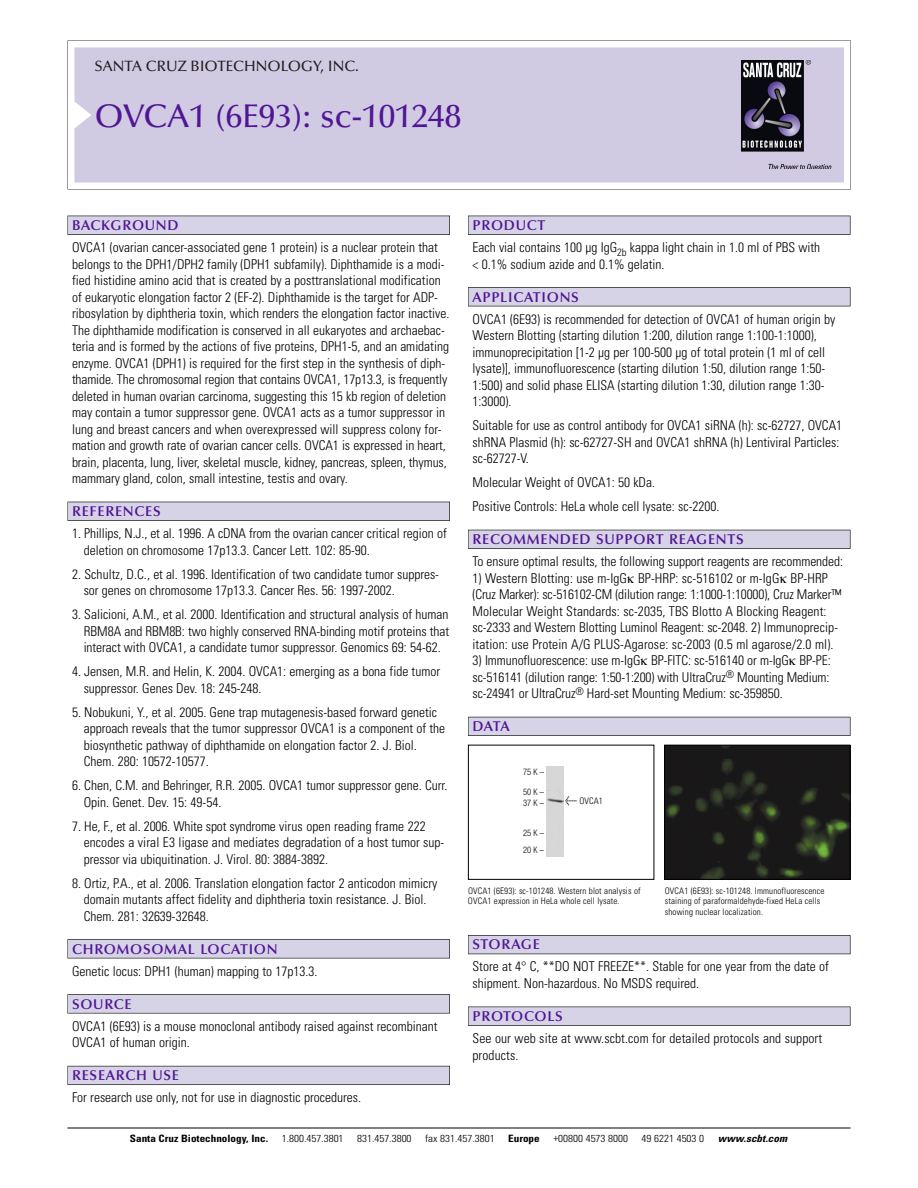
<style>
.page{position:relative;width:918px;height:1188px;background:#fff}
.page>*{position:absolute;margin:0;border:0;box-sizing:border-box;transform-origin:0 0}
.t1{font:500 33px "Optima";color:#511695}
.t2{font:500 15px "Optima";color:#231f20}
.t3{font:600 14.25px "Optima";letter-spacing:.05em;color:#511695}
.t4{font:300 condensed 13.5px/16.5px "Univers";color:#000}
.t5{font:300 condensed 10.2px "Univers";color:#000;scale:1.1 1}
.t6{font:700 condensed 10.2px "Univers";color:#000;scale:1.1 1}
.t7{font:italic 700 condensed 10.2px "Univers";letter-spacing:.005em;color:#000;scale:1.1 1}
.t8{font:300 condensed 9px/10.5px "Univers";letter-spacing:.015em;color:#000}
.t9{font:300 condensed 9px/11.7px "Helvetica Neue";letter-spacing:.13em;color:#000;scale:.95 1}
.s1{font-family:"Meta Plus";font-weight:400;font-stretch:normal;font-size:10.5px}
</style>
<div class="page">
<svg style="left:68px;top:40px;width:783px;height:149px"></svg>
<div style="left:74px;top:47px;width:770px;height:135px;background:#d1cae3"></div>
<img style="left:741px;top:60px;width:90px;height:108px">
<div style="left:68px;top:216px;width:382px;height:19px;background:#525155"></div>
<div style="left:68px;top:216px;width:381px;height:18px;background:#d7d3e7"></div>
<div style="left:68px;top:502px;width:382px;height:19px;background:#515055"></div>
<div style="left:68px;top:502px;width:381px;height:18px;background:#d7d3e7"></div>
<div style="left:68px;top:939px;width:382px;height:19px;background:#545357"></div>
<div style="left:68px;top:940px;width:381px;height:18px;background:#d7d3e7"></div>
<div style="left:68px;top:994px;width:382px;height:19px;background:#575759"></div>
<div style="left:68px;top:995px;width:381px;height:18px;background:#d7d3e7"></div>
<div style="left:68px;top:1066px;width:382px;height:19px;background:#5b5a62"></div>
<div style="left:68px;top:1066px;width:381px;height:18px;background:#d7d3e7"></div>
<div style="left:468px;top:216px;width:382px;height:19px;background:#525155"></div>
<div style="left:468px;top:216px;width:382px;height:18px;background:#d7d3e7"></div>
<div style="left:468px;top:287px;width:382px;height:19px;background:#525155"></div>
<div style="left:468px;top:288px;width:382px;height:18px;background:#d7d3e7"></div>
<div style="left:468px;top:530px;width:382px;height:19px;background:#525158"></div>
<div style="left:468px;top:530px;width:382px;height:18px;background:#d7d3e7"></div>
<div style="left:468px;top:717px;width:382px;height:19px;background:#54535a"></div>
<div style="left:468px;top:717px;width:382px;height:18px;background:#d7d3e7"></div>
<div style="left:468px;top:935px;width:382px;height:19px;background:#535259"></div>
<div style="left:468px;top:936px;width:382px;height:18px;background:#d7d3e7"></div>
<div style="left:468px;top:1007px;width:382px;height:19px;background:#545356"></div>
<div style="left:468px;top:1007px;width:382px;height:18px;background:#d7d3e7"></div>
<hr style="left:68px;top:1128px;width:782px;height:1px;background:#000">
<div style="left:468px;top:745px;width:186px;height:135px;border:1px solid #000"></div>
<img style="left:666px;top:747px;width:182px;height:131px">
<div style="left:664px;top:745px;width:186px;height:135px;border:1px solid #000"></div>
<div style="left:546px;top:767px;width:17px;height:89px;background:#d7d7d7"></div>
<p class="t2" style="left:94px;top:61px;width:266px">SANTA CRUZ BIOTECHNOLOGY, INC.</p>
<h1 class="t1" style="left:94px;top:103px;width:368px">OVCA1 (6E93): sc-101248</h1>
<p class="t3" style="left:72px;top:219px;width:108px">BACKGROUND</p>
<p class="t4" style="left:72px;top:240px;width:379px">OVCA1 (ovarian cancer-associated gene 1 protein) is a nuclear protein that belongs to the DPH1/DPH2 family (DPH1 subfamily). Diphthamide is a modi&shy;fied histidine amino acid that is created by a posttranslational modification of eukaryotic elongation factor 2 (EF-2). Diphthamide is the target for ADP&shy;ribosylation by diphtheria toxin, which renders the elongation factor inactive.<br>The diphthamide modification is conserved in all eukaryotes and archaebac&shy;teria and is formed by the actions of five proteins, DPH1-5, and an amidating enzyme. OVCA1 (DPH1) is required for the first step in the synthesis of diph&shy;thamide. The chromosomal region that contains OVCA1, 17p13.3, is frequently deleted in human ovarian carcinoma, suggesting this 15 kb region of deletion may contain a tumor suppressor gene. OVCA1 acts as a tumor suppressor in lung and breast cancers and when overexpressed will suppress colony for&shy;mation and growth rate of ovarian cancer cells. OVCA1 is expressed in heart, brain, placenta, lung, liver, skeletal muscle, kidney, pancreas, spleen, thymus, mammary gland, colon, small intestine, testis and ovary.</p>
<p class="t3" style="left:72px;top:506px;width:90px">REFERENCES</p>
<p class="t4" style="left:84px;top:526px;width:365px;text-indent:-12px">1. Phillips, N.J., et al. 1996. A cDNA from the ovarian cancer critical region of deletion on chromosome 17p13.3. Cancer Lett. 102: 85-90.</p>
<p class="t4" style="left:84px;top:567px;width:357px;text-indent:-12px">2. Schultz, D.C., et al. 1996. Identification of two candidate tumor suppres&shy;sor genes on chromosome 17p13.3. Cancer Res. 56: 1997-2002.</p>
<p class="t4" style="left:84px;top:607px;width:367px;text-align:justify;text-indent:-12px">3. Salicioni, A.M., et al. 2000. Identification and structural analysis of human RBM8A and RBM8B: two highly conserved RNA-binding motif proteins that interact with OVCA1, a candidate tumor suppressor. Genomics 69: 54-62.</p>
<p class="t4" style="left:84px;top:664px;width:358px;text-indent:-12px">4. Jensen, M.R. and Helin, K. 2004. OVCA1: emerging as a bona fide tumor suppressor. Genes Dev. 18: 245-248.</p>
<p class="t4" style="left:84px;top:705px;width:363px;text-indent:-12px">5. Nobukuni, Y., et al. 2005. Gene trap mutagenesis-based forward genetic approach reveals that the tumor suppressor OVCA1 is a component of the biosynthetic pathway of diphthamide on elongation factor 2. J. Biol.<br>Chem. 280: 10572-10577.</p>
<p class="t4" style="left:84px;top:778px;width:365px;text-indent:-12px">6. Chen, C.M. and Behringer, R.R. 2005. OVCA1 tumor suppressor gene. Curr.<br>Opin. Genet. Dev. 15: 49-54.</p>
<p class="t4" style="left:84px;top:819px;width:362px;text-indent:-12px">7. He, F., et al. 2006. White spot syndrome virus open reading frame 222 encodes a viral E3 ligase and mediates degradation of a host tumor sup&shy;pressor via ubiquitination. J. Virol. 80: 3884-3892.</p>
<p class="t4" style="left:84px;top:876px;width:355px;text-indent:-12px">8. Ortiz, P.A., et al. 2006. Translation elongation factor 2 anticodon mimicry domain mutants affect fidelity and diphtheria toxin resistance. J. Biol.<br>Chem. 281: 32639-32648.</p>
<p class="t3" style="left:72px;top:943px;width:207px">CHROMOSOMAL LOCATION</p>
<p class="t4" style="left:72px;top:964px;width:247px">Genetic locus: DPH1 (human) mapping to 17p13.3.</p>
<p class="t3" style="left:72px;top:998px;width:61px">SOURCE</p>
<p class="t4" style="left:72px;top:1019px;width:367px">OVCA1 (6E93) is a mouse monoclonal antibody raised against recombinant<br>OVCA1 of human origin.</p>
<p class="t3" style="left:72px;top:1070px;width:109px">RESEARCH USE</p>
<p class="t4" style="left:72px;top:1090px;width:290px">For research use only, not for use in diagnostic procedures.</p>
<p class="t3" style="left:473px;top:219px;width:74px">PRODUCT</p>
<p class="t4" style="left:473px;top:240px;width:349px">Each vial contains 100 µg IgG<sub>2b</sub> kappa light chain in 1.0 ml of PBS with &lt; 0.1% sodium azide and 0.1% gelatin.</p>
<p class="t3" style="left:473px;top:291px;width:108px">APPLICATIONS</p>
<p class="t4" style="left:473px;top:312px;width:364px">OVCA1 (6E93) is recommended for detection of OVCA1 of human origin by Western Blotting (starting dilution 1:200, dilution range 1:100-1:1000), immunoprecipitation [1-2 µg per 100-500 µg of total protein (1 ml of cell lysate)], immunofluorescence (starting dilution 1:50, dilution range 1:50- 1:500) and solid phase ELISA (starting dilution 1:30, dilution range 1:30- 1:3000).</p>
<p class="t4" style="left:473px;top:418px;width:371px">Suitable for use as control antibody for OVCA1 siRNA (h): sc-62727, OVCA1 shRNA Plasmid (h): sc-62727-SH and OVCA1 shRNA (h) Lentiviral Particles: sc-62727-V.</p>
<p class="t4" style="left:473px;top:472px;width:248px;line-height:24px">Molecular Weight of OVCA1: 50 kDa.<br>Positive Controls: HeLa whole cell lysate: sc-2200.</p>
<p class="t3" style="left:473px;top:534px;width:273px">RECOMMENDED SUPPORT REAGENTS</p>
<p class="t4" style="left:473px;top:554px;width:372px">To ensure optimal results, the following support reagents are recommended:</p>
<p class="t4" style="left:473px;top:571px;width:370px">1) Western Blotting: use m-IgG BP-HRP: sc-516102 or m-IgG BP-HRP (Cruz Marker): sc-516102-CM (dilution range: 1:1000-1:10000), Cruz Marker™ Molecular Weight Standards: sc-2035, TBS Blotto A Blocking Reagent: sc-2333 and Western Blotting Luminol Reagent: sc-2048. 2) Immunoprecip&shy;itation: use Protein A/G PLUS-Agarose: sc-2003 (0.5 ml agarose/2.0 ml).</p>
<p class="t4" style="left:473px;top:653px;width:360px;text-align:justify">3) Immunofluorescence: use m-IgG BP-FITC: sc-516140 or m-IgG BP-PE: sc-516141 (dilution range: 1:50-1:200) with UltraCruz<sup>®</sup> Mounting Medium: sc-24941 or UltraCruz<sup>®</sup> Hard-set Mounting Medium: sc-359850.</p>
<p class="t3" style="left:473px;top:721px;width:39px">DATA</p>
<p class="t9" style="left:523px;top:767px;width:24px">75K–</p>
<p class="t9" style="left:523px;top:786px;width:24px">50K–<br>37K–</p>
<p class="t9" style="left:523px;top:825px;width:24px;line-height:16.6px">25K–<br>20K–</p>
<p class="t8" style="left:565px;top:796px;width:39px"><span class="s1">&lt;</span> OVCA1</p>
<p class="t8" style="left:468px;top:886px;width:174px">OVCA1 (6E93): sc-101248. Western blot analysis of<br>OVCA1 expression in HeLa whole cell lysate.</p>
<p class="t8" style="left:665px;top:886px;width:161px">OVCA1 (6E93): sc-101248. Immunofluorescence staining of paraformaldehyde-fixed HeLa cells showing nuclear localization.</p>
<p class="t3" style="left:473px;top:939px;width:69px">STORAGE</p>
<p class="t4" style="left:473px;top:960px;width:358px">Store at 4° C, **DO NOT FREEZE**. Stable for one year from the date of shipment. Non-hazardous. No MSDS required.</p>
<p class="t3" style="left:473px;top:1010px;width:92px">PROTOCOLS</p>
<p class="t4" style="left:473px;top:1031px;width:351px">See our web site at www.scbt.com for detailed protocols and support products.</p>
<p class="t6" style="left:130px;top:1135px;width:127px">Santa Cruz Biotechnology, Inc.</p>
<p class="t5" style="left:282px;top:1135px;width:58px">1.800.457.3801</p>
<p class="t5" style="left:357px;top:1135px;width:51px">831.457.3800</p>
<p class="t5" style="left:425px;top:1135px;width:65px">fax 831.457.3801</p>
<p class="t6" style="left:508px;top:1135px;width:30px">Europe</p>
<p class="t5" style="left:553px;top:1135px;width:69px">+00800 4573 8000</p>
<p class="t5" style="left:642px;top:1135px;width:58px">49 6221 4503 0</p>
<p class="t7" style="left:718px;top:1135px;width:64px">www.scbt.com</p>
</div>
